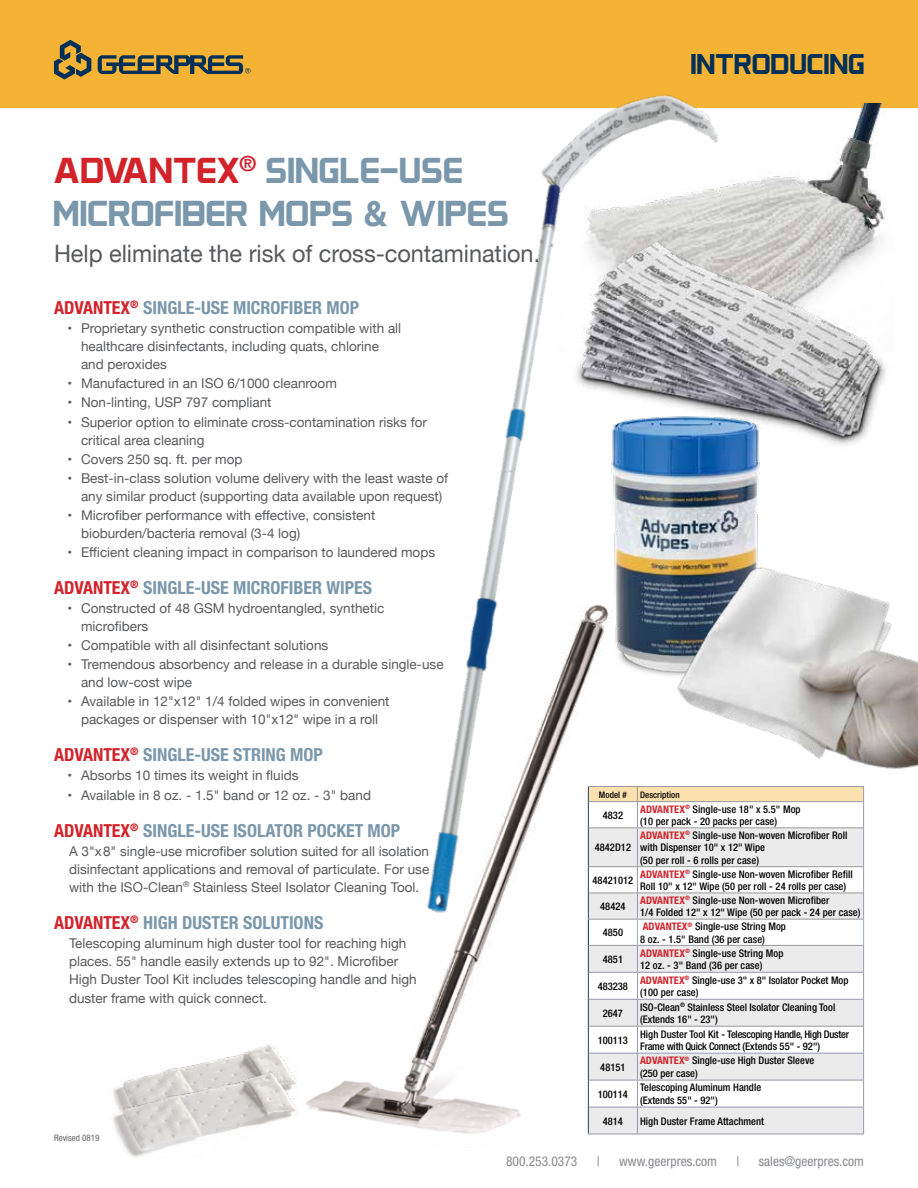
<style>
.page{position:relative;width:918px;height:1188px;background:#fff}
.page>*{position:absolute;margin:0;border:0;box-sizing:border-box;transform-origin:0 0}
.t1{font:700 36px/43.2px "Zoria";letter-spacing:.04em;color:#7a97ab}
.t2{font:700 28.5px "Zoria";letter-spacing:.04em;color:#003057}
.t3{font:24px "Helvetica Neue";color:#58595b}
.t4{font:700 condensed 18px "Helvetica Neue";color:#7a97ab}
.t5{font:13.5px/18px "Helvetica Neue";color:#58595b}
.t6{font:condensed 13.5px "Helvetica Neue";color:#898a8d}
.t7{font:500 condensed 10.5px/12.6px "Helvetica Neue";letter-spacing:.005em;color:#000}
.t8{font:500 condensed 10.5px/12.6px "Helvetica Neue";letter-spacing:-.025em;color:#000}
.t9{font:500 condensed 9px "Helvetica Neue";letter-spacing:.005em;color:#000}
.t10{font:condensed 9px "Helvetica Neue";color:#636466}
.s1{color:#d2232a}
.s2{font-weight:700;color:#d2232a}
</style>
<div class="page">
<hr style="left:588px;top:1134px;width:49px;height:1px;background:#9698ab">
<hr style="left:637px;top:1134px;width:227px;height:1px;background:#9698ab">
<hr style="left:637px;top:786px;width:227px;height:1px;background:#97999c">
<svg style="left:621px;top:787px;width:243px;height:347px"></svg>
<img style="left:306px;top:921px;width:315px;height:214px">
<div style="left:0;top:0;width:918px;height:108px;background:#f5b335"></div>
<svg style="left:98px;top:55px;width:153px;height:19px"></svg>
<svg style="left:54px;top:40px;width:37px;height:40px"></svg>
<img style="left:195px;top:1044px;width:91px;height:20px">
<img style="left:113px;top:1064px;width:184px;height:93px">
<img style="left:722px;top:104px;width:163px;height:110px">
<img style="left:722px;top:214px;width:164px;height:231px">
<img style="left:722px;top:398px;width:55px;height:152px">
<img style="left:427px;top:94px;width:295px;height:827px">
<img style="left:670px;top:550px;width:248px;height:227px">
<h1 class="t1" style="left:54px;top:150px;width:455px"><span class="s1">ADVANTEX</span><sup>®</sup> SINGLE-USE<br>MICROFIBER MOPS &amp; WIPES</h1>
<h3 class="t3" style="left:54px;top:236px;width:488px">Help eliminate the risk of cross-contamination.</h3>
<h3 class="t4" style="left:54px;top:297px;width:307px"><span class="s1">ADVANTEX</span><sup>®</sup> SINGLE-USE MICROFIBER MOP</h3>
<p class="t5" style="left:81px;top:320px;width:322px;text-indent:-14px">• Proprietary synthetic construction compatible with all healthcare disinfectants, including quats, chlorine and peroxides</p>
<p class="t5" style="left:68px;top:375px;width:271px">• Manufactured in an ISO 6/1000 cleanroom</p>
<p class="t5" style="left:68px;top:394px;width:206px">• Non-linting, USP 797 compliant</p>
<p class="t5" style="left:81px;top:414px;width:348px;text-indent:-14px">• Superior option to eliminate cross-contamination risks for critical area cleaning</p>
<p class="t5" style="left:68px;top:451px;width:177px">• Covers 250 sq. ft. per mop</p>
<p class="t5" style="left:68px;top:470px;width:382px;text-align:center">• Best-in-class solution volume delivery with the least waste of any similar product (supporting data available upon request)</p>
<p class="t5" style="left:81px;top:507px;width:296px;text-indent:-14px">• Microfiber performance with effective, consistent bioburden/bacteria removal (3-4 log)</p>
<p class="t5" style="left:68px;top:544px;width:369px">• Efficient cleaning impact in comparison to laundered mops</p>
<h3 class="t4" style="left:54px;top:577px;width:320px"><span class="s1">ADVANTEX</span><sup>®</sup> SINGLE-USE MICROFIBER WIPES</h3>
<p class="t5" style="left:81px;top:600px;width:305px;text-indent:-14px">• Constructed of 48 GSM hydroentangled, synthetic microfibers</p>
<p class="t5" style="left:68px;top:637px;width:262px">• Compatible with all disinfectant solutions</p>
<p class="t5" style="left:81px;top:656px;width:364px;text-indent:-14px">• Tremendous absorbency and release in a durable single-use and low-cost wipe</p>
<p class="t5" style="left:68px;top:693px;width:324px;text-align:center">• Available in 12"x12" 1/4 folded wipes in convenient packages or dispenser with 10"x12" wipe in a roll</p>
<h3 class="t4" style="left:54px;top:744px;width:270px"><span class="s1">ADVANTEX</span><sup>®</sup> SINGLE-USE STRING MOP</h3>
<p class="t5" style="left:68px;top:767px;width:233px">• Absorbs 10 times its weight in fluids</p>
<p class="t5" style="left:68px;top:786px;width:305px">• Available in 8 oz. - 1.5" band or 12 oz. - 3" band</p>
<h3 class="t4" style="left:54px;top:819px;width:348px"><span class="s1">ADVANTEX</span><sup>®</sup> SINGLE-USE ISOLATOR POCKET MOP</h3>
<p class="t5" style="left:69px;top:843px;width:362px;text-align:justify">A 3"x8" single-use microfiber solution suited for all isolation disinfectant applications and removal of particulate. For use with the ISO-Clean<sup>®</sup> Stainless Steel Isolator Cleaning Tool.</p>
<h3 class="t4" style="left:54px;top:911px;width:271px"><span class="s1">ADVANTEX</span><sup>®</sup> HIGH DUSTER SOLUTIONS</h3>
<p class="t5" style="left:69px;top:935px;width:349px">Telescoping aluminum high duster tool for reaching high places. 55" handle easily extends up to 92". Microfiber High Duster Tool Kit includes telescoping handle and high duster frame with quick connect.</p>
<p class="t10" style="left:54px;top:1133px;width:47px">Revised 0819</p>
<h2 class="t2" style="left:691px;top:50px;width:174px">INTRODUCING</h2>
<p class="t9" style="left:599px;top:789px;width:29px">Model #</p>
<p class="t9" style="left:640px;top:789px;width:41px">Description</p>
<p class="t7" style="left:603px;top:809px;width:22px">4832</p>
<p class="t7" style="left:640px;top:802px;width:162px"><span class="s2">ADVANTEX</span><sup>®</sup> Single-use 18" x 5.5" Mop (10 per pack - 20 packs per case)</p>
<p class="t7" style="left:595px;top:841px;width:38px">4842D12</p>
<p class="t7" style="left:640px;top:829px;width:209px"><span class="s2">ADVANTEX</span><sup>®</sup> Single-use Non-woven Microfiber Roll with Dispenser 10" x 12" Wipe<br>(50 per roll - 6 rolls per case)</p>
<p class="t7" style="left:593px;top:874px;width:42px">48421012</p>
<p class="t7" style="left:640px;top:867px;width:214px"><span class="s2">ADVANTEX</span><sup>®</sup> Single-use Non-woven Microfiber Refill<br>Roll 10" x 12" Wipe (50 per roll - 24 rolls per case)</p>
<p class="t7" style="left:600px;top:900px;width:27px">48424</p>
<p class="t7" style="left:640px;top:894px;width:222px"><span class="s2">ADVANTEX</span><sup>®</sup> Single-use Non-woven Microfiber<br>1/4 Folded 12" x 12" Wipe (50 per pack - 24 per case)</p>
<p class="t7" style="left:603px;top:926px;width:22px">4850</p>
<p class="t7" style="left:640px;top:920px;width:147px"><span class="s2">ADVANTEX</span><sup>®</sup> Single-use String Mop<br>8 oz. - 1.5" Band (36 per case)</p>
<p class="t7" style="left:603px;top:953px;width:22px">4851</p>
<p class="t7" style="left:640px;top:947px;width:145px"><span class="s2">ADVANTEX</span><sup>®</sup> Single-use String Mop<br>12 oz. - 3" Band (36 per case)</p>
<p class="t7" style="left:598px;top:980px;width:32px">483238</p>
<p class="t7" style="left:640px;top:973px;width:210px"><span class="s2">ADVANTEX</span><sup>®</sup> Single-use 3" x 8" Isolator Pocket Mop (100 per case)</p>
<p class="t7" style="left:603px;top:1007px;width:22px">2647</p>
<p class="t7" style="left:640px;top:1000px;width:197px">ISO-Clean<sup>®</sup> Stainless Steel Isolator Cleaning Tool (Extends 16" - 23")</p>
<p class="t7" style="left:598px;top:1034px;width:32px">100113</p>
<p class="t8" style="left:640px;top:1027px;width:210px">High Duster Tool Kit - Telescoping Handle, High Duster<br>Frame with Quick Connect (Extends 55" - 92")</p>
<p class="t7" style="left:600px;top:1061px;width:27px">48151</p>
<p class="t7" style="left:640px;top:1054px;width:176px"><span class="s2">ADVANTEX</span><sup>®</sup> Single-use High Duster Sleeve (250 per case)</p>
<p class="t7" style="left:598px;top:1088px;width:32px">100114</p>
<p class="t7" style="left:640px;top:1081px;width:123px">Telescoping Aluminum Handle (Extends 55" - 92")</p>
<p class="t7" style="left:603px;top:1114px;width:22px">4814</p>
<p class="t7" style="left:640px;top:1114px;width:125px">High Duster Frame Attachment</p>
<p class="t6" style="left:506px;top:1154px;width:73px">800.253.0373</p>
<p class="t6" style="left:597px;top:1154px;width:4px">|</p>
<p class="t6" style="left:619px;top:1154px;width:99px">www.geerpres.com</p>
<p class="t6" style="left:736px;top:1154px;width:4px">|</p>
<p class="t6" style="left:759px;top:1154px;width:107px">sales@geerpres.com</p>
</div>
